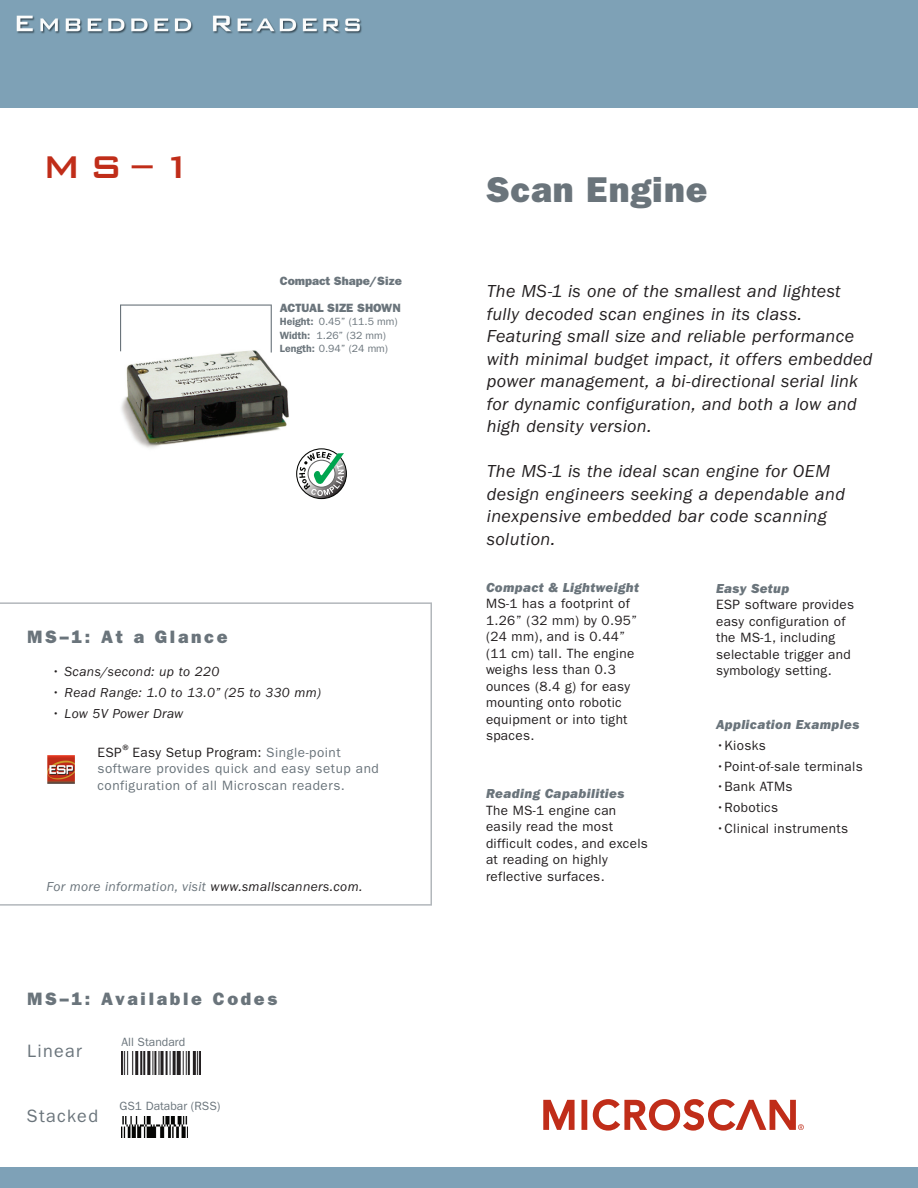
<style>
.page{position:relative;width:918px;height:1188px;background:#fff}
.page>*{position:absolute;margin:0;border:0;box-sizing:border-box;transform-origin:0 0}
.t1{font:500 42px "Bank Gothic BT";color:#c02d19}
.t2{font:36px "ITC Franklin Gothic Std Hvy";letter-spacing:.025em;color:#6a747b}
.t3{font:italic 18px/22.5px "ITC Franklin Gothic Std";letter-spacing:.02em;color:#231f20}
.t4{font:18px "ITC Franklin Gothic Std Hvy";letter-spacing:.15em;color:#6a747b}
.t5{font:18px "ITC Franklin Gothic Std";letter-spacing:.075em;color:#6a747b}
.t6{font:13.5px/16.5px "ITC Franklin Gothic Std";letter-spacing:.025em;color:#231f20}
.t7{font:13.5px/16.5px "ITC Franklin Gothic Std";letter-spacing:.04em;color:#6a747b}
.t8{font:italic 13.5px "ITC Franklin Gothic Std";letter-spacing:.025em;color:#231f20}
.t9{font:13.5px "ITC Franklin Gothic Std Hvy It";letter-spacing:.025em;color:#6a747b}
.t10{font:italic 13.5px "ITC Franklin Gothic Std";letter-spacing:.025em;color:#6a747b}
.t11{font:12px "ITC Franklin Gothic Std Hvy";color:#6a747b}
.t12{font:12px "ITC Franklin Gothic Std";color:#6a747b}
.t13{font:10.5px/13.5px "ITC Franklin Gothic Std";color:#6a747b}
.s1{font-weight:600}
.s2{color:#231f20}
</style>
<div class="page">
<svg style="left:0;top:602px;width:432px;height:304px"></svg>
<svg style="left:543px;top:1099px;width:261px;height:32px"></svg>
<img style="left:47px;top:756px;width:28px;height:27px">
<img style="left:122px;top:1051px;width:78px;height:23px">
<img style="left:121px;top:353px;width:168px;height:95px">
<div style="left:0;top:0;width:918px;height:108px;background:#7ea1b6"></div>
<img style="left:122px;top:1117px;width:66px;height:21px">
<svg style="left:120px;top:304px;width:152px;height:49px"></svg>
<svg style="left:297px;top:449px;width:49px;height:50px"></svg>
<h1 class="t1" style="left:42px;top:144px;width:153px">MS–1</h1>
<p class="t11" style="left:280px;top:274px;width:124px">Compact Shape/Size</p>
<p class="t11" style="left:280px;top:301px;width:123px">ACTUAL SIZE SHOWN</p>
<p class="t13" style="left:280px;top:315px;width:119px"><span class="s1">Height:</span> 0.45” (11.5 mm)<br><span class="s1">Width:</span> 1.26” (32 mm)<br><span class="s1">Length:</span> 0.94” (24 mm)</p>
<h3 class="t4" style="left:27px;top:627px;width:202px">MS–1: At a Glance</h3>
<p class="t8" style="left:51px;top:664px;width:170px">• Scans/second: up to 220</p>
<p class="t8" style="left:51px;top:685px;width:272px">• Read Range: 1.0 to 13.0” (25 to 330 mm)</p>
<p class="t8" style="left:51px;top:706px;width:134px">• Low 5V Power Draw</p>
<p class="t7" style="left:98px;top:744px;width:283px"><span class="s2">ESP</span><sup>®</sup><span class="s2">Easy Setup Program:</span> Single-point software provides quick and easy setup and configuration of all Microscan readers.</p>
<p class="t10" style="left:46px;top:879px;width:317px">For more information, visit <span class="s2">www.smallscanners.com.</span></p>
<h3 class="t4" style="left:27px;top:988px;width:252px">MS–1: Available Codes</h3>
<h3 class="t5" style="left:27px;top:1040px;width:56px">Linear</h3>
<p class="t12" style="left:122px;top:1035px;width:65px">All Standard</p>
<h3 class="t5" style="left:27px;top:1106px;width:73px">Stacked</h3>
<p class="t12" style="left:120px;top:1099px;width:102px">GS1 Databar (RSS)</p>
<h2 class="t2" style="left:486px;top:168px;width:223px">Scan Engine</h2>
<p class="t3" style="left:487px;top:280px;width:387px">The MS-1 is one of the smallest and lightest fully decoded scan engines in its class.<br>Featuring small size and reliable performance with minimal budget impact, it offers embedded power management, a bi-directional serial link for dynamic configuration, and both a low and high density version.</p>
<h3 class="t3" style="left:487px;top:460px;width:360px">The MS-1 is the ideal scan engine for OEM design engineers seeking a dependable and inexpensive embedded bar code scanning solution.</h3>
<p class="t9" style="left:486px;top:579px;width:155px">Compact &amp; Lightweight</p>
<p class="t6" style="left:486px;top:595px;width:153px">MS-1 has a footprint of<br>1.26” (32 mm) by 0.95” (24 mm), and is 0.44” (11 cm) tall. The engine weighs less than 0.3 ounces (8.4 g) for easy mounting onto robotic equipment or into tight spaces.</p>
<p class="t9" style="left:716px;top:580px;width:75px">Easy Setup</p>
<p class="t6" style="left:716px;top:596px;width:140px">ESP software provides easy configuration of the MS-1, including selectable trigger and symbology setting.</p>
<p class="t9" style="left:716px;top:717px;width:145px">Application Examples</p>
<p class="t6" style="left:716px;top:737px;width:51px">•Kiosks</p>
<p class="t6" style="left:716px;top:758px;width:148px">•Point-of-sale terminals</p>
<p class="t6" style="left:716px;top:779px;width:78px">•Bank ATMs</p>
<p class="t6" style="left:716px;top:799px;width:64px">•Robotics</p>
<p class="t6" style="left:716px;top:820px;width:134px">•Clinical instruments</p>
<p class="t9" style="left:486px;top:786px;width:140px">Reading Capabilities</p>
<p class="t6" style="left:486px;top:802px;width:163px">The MS-1 engine can easily read the most difficult codes, and excels at reading on highly reflective surfaces.</p>
</div>
